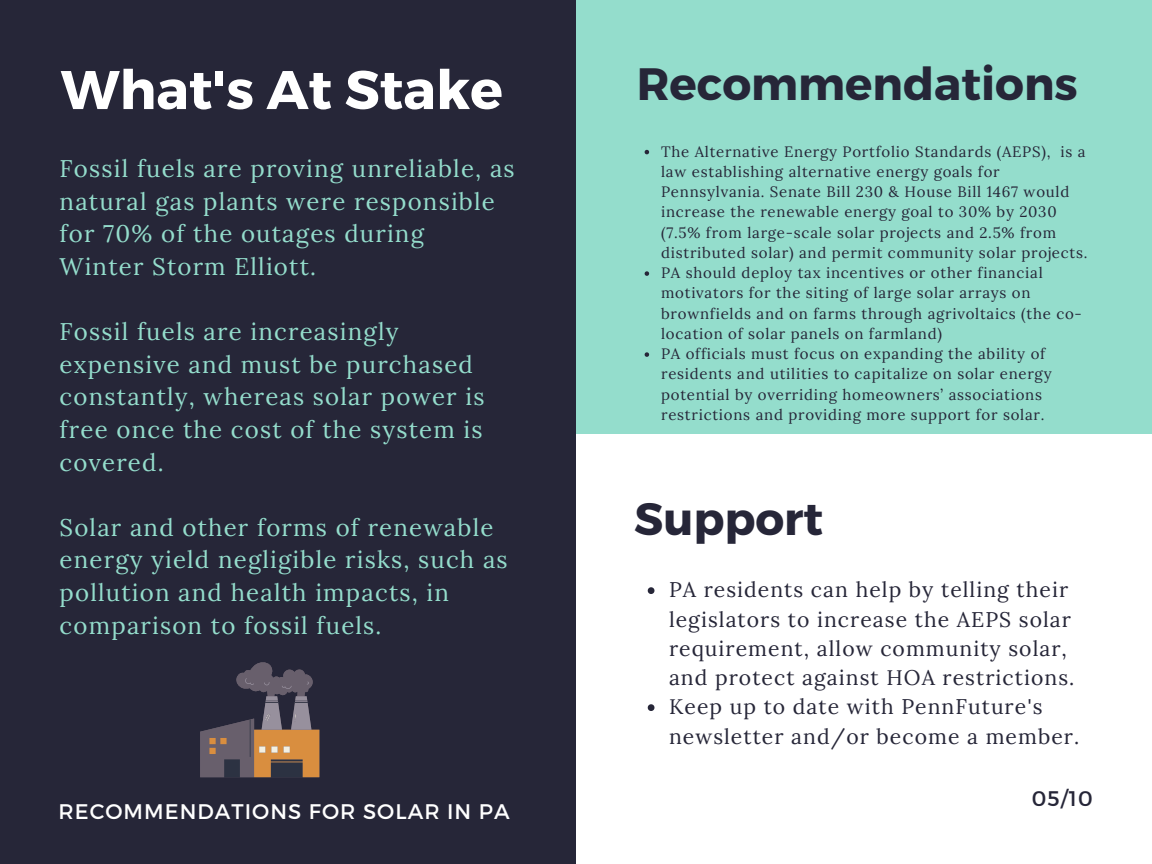
<style>
.page{position:relative;width:1152px;height:864px;background:#fff}
.page>*{position:absolute;margin:0;border:0;box-sizing:border-box;transform-origin:0 0}
.t1{font:700 54.3px "Montserrat";color:#fff}
.t2{font:700 45.3px "Montserrat";color:#262638}
.t3{font:24px/32.7px "Lora";letter-spacing:.05em;color:#94ddcc}
.t4{font:21.15px/29.2px "Lora";letter-spacing:.05em;color:#262638}
.t5{font:21.15px "Montserrat";letter-spacing:.05em;color:#fff}
.t6{font:21.15px "Montserrat";color:#262638}
.t7{font:15px/20.2px "Lora";letter-spacing:.05em;color:#262638}
</style>
<div class="page">
<div style="left:530px;top:0;width:622px;height:433px;background:#94ddcc"></div>
<div style="left:0;top:0;width:576px;height:864px;background:#262638"></div>
<svg style="left:200px;top:662px;width:119px;height:115px"></svg>
<svg style="left:645px;top:150px;width:4px;height:4px"></svg>
<svg style="left:645px;top:271px;width:4px;height:5px"></svg>
<svg style="left:645px;top:352px;width:4px;height:5px"></svg>
<svg style="left:648px;top:587px;width:6px;height:7px"></svg>
<svg style="left:648px;top:704px;width:6px;height:7px"></svg>
<p class="t1" style="left:61px;top:54px;width:444px">What's At Stake</p>
<p class="t3" style="left:60px;top:152px;width:457px">Fossil fuels are proving unreliable, as natural gas plants were responsible for 70% of the outages during<br>Winter Storm Elliott.</p>
<p class="t3" style="left:60px;top:315px;width:426px">Fossil fuels are increasingly expensive and must be purchased constantly, whereas solar power is free once the cost of the system is covered.</p>
<p class="t3" style="left:60px;top:511px;width:450px">Solar and other forms of renewable energy yield negligible risks, such as pollution and health impacts, in comparison to fossil fuels.</p>
<p class="t5" style="left:58px;top:797px;width:453px">RECOMMENDATIONS FOR SOLAR IN PA</p>
<p class="t2" style="left:637px;top:55px;width:443px">Recommendations</p>
<p class="t7" style="left:661px;top:141px;width:428px">The Alternative Energy Portfolio Standards (AEPS), is a law establishing alternative energy goals for Pennsylvania. Senate Bill 230 &amp; House Bill 1467 would increase the renewable energy goal to 30% by 2030 (7.5% from large-scale solar projects and 2.5% from distributed solar) and permit community solar projects.</p>
<p class="t7" style="left:661px;top:262px;width:422px">PA should deploy tax incentives or other financial motivators for the siting of large solar arrays on brownfields and on farms through agrivoltaics (the co&shy;location of solar panels on farmland)</p>
<p class="t7" style="left:661px;top:343px;width:392px">PA officials must focus on expanding the ability of residents and utilities to capitalize on solar energy potential by overriding homeowners’ associations restrictions and providing more support for solar.</p>
<p class="t2" style="left:634px;top:489px;width:191px">Support</p>
<p class="t4" style="left:669px;top:575px;width:407px">PA residents can help by telling their legislators to increase the AEPS solar requirement, allow community solar, and protect against HOA restrictions.</p>
<p class="t4" style="left:669px;top:692px;width:412px">Keep up to date with PennFuture's newsletter and/or become a member.</p>
<p class="t6" style="left:1032px;top:785px;width:62px">05/10</p>
</div>
